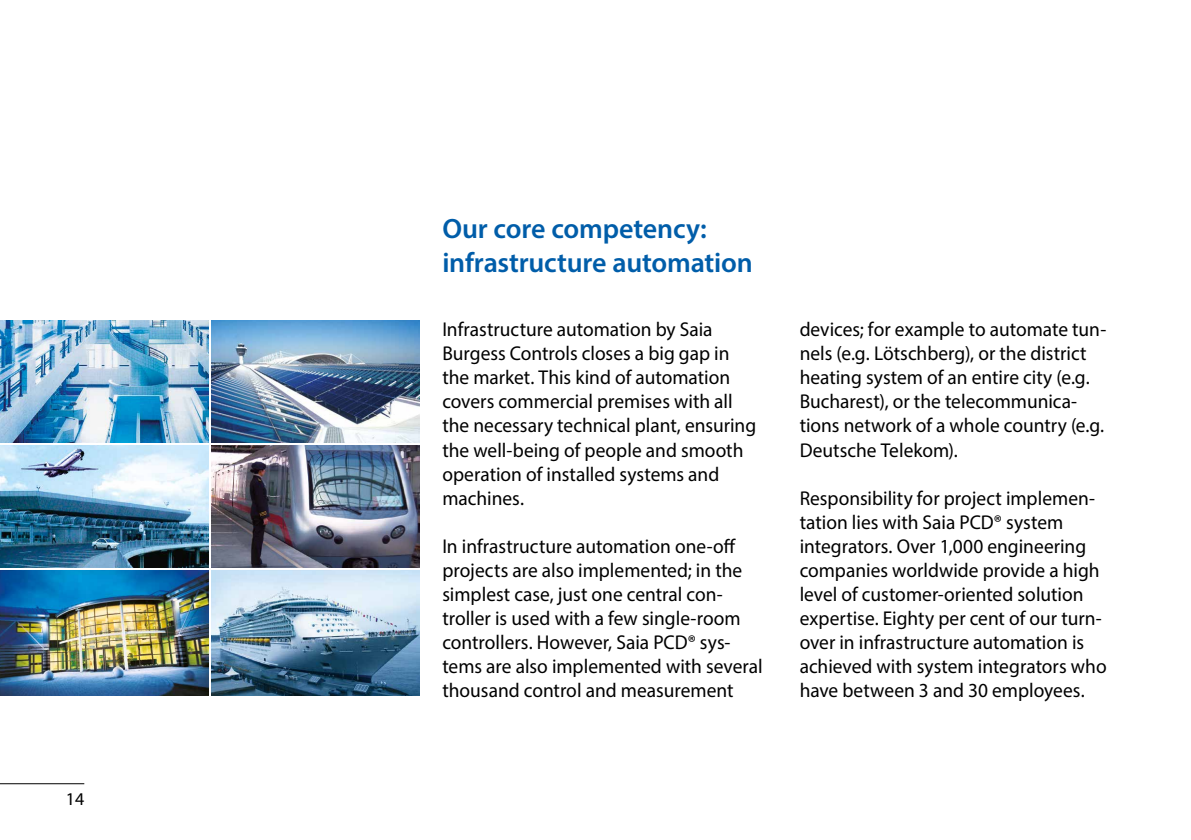
<style>
.page{position:relative;width:1191px;height:840px;background:#fff}
.page>*{position:absolute;margin:0;border:0;box-sizing:border-box;transform-origin:0 0}
.t1{font:600 28px/33.6px "Myriad Pro";letter-spacing:-.005em;color:#005da9}
.t2{font:20px/24px "Myriad Pro";color:#000}
.t3{font:18px "Myriad Pro";color:#000}
</style>
<div class="page">
<hr style="left:0;top:782px;width:84px;height:1px;background:#000">
<img style="left:211px;top:321px;width:209px;height:373px">
<img style="left:0;top:321px;width:209px;height:373px">
<hr style="left:0;top:442px;width:436px;height:2px;background:#fff">
<hr style="left:0;top:568px;width:436px;height:1px;background:#fff">
<p class="t3" style="left:66px;top:787px;width:20px">14</p>
<p class="t1" style="left:442px;top:211px;width:312px">Our core competency: infrastructure automation</p>
<p class="t2" style="left:442px;top:317px;width:315px">Infrastructure automation by Saia Burgess Controls closes a big gap in the market. This kind of automation covers commercial premises with all the necessary technical plant, ensuring the well-being of people and smooth operation of installed systems and machines.</p>
<p class="t2" style="left:442px;top:533px;width:322px">In infrastructure automation one-off projects are also implemented; in the simplest case, just one central con&shy;troller is used with a few single-room controllers. However, Saia PCD® sys&shy;tems are also implemented with several thousand control and measurement</p>
<p class="t2" style="left:799px;top:317px;width:308px">devices; for example to automate tun&shy;nels (e.g. Lötschberg), or the district heating system of an entire city (e.g.<br>Bucharest), or the telecommunica&shy;tions network of a whole country (e.g.<br>Deutsche Telekom).</p>
<p class="t2" style="left:799px;top:485px;width:308px">Responsibility for project implemen&shy;tation lies with Saia PCD® system integrators. Over 1,000 engineering companies worldwide provide a high level of customer-oriented solution expertise. Eighty per cent of our turn&shy;over in infrastructure automation is achieved with system integrators who have between 3 and 30 employees.</p>
</div>
